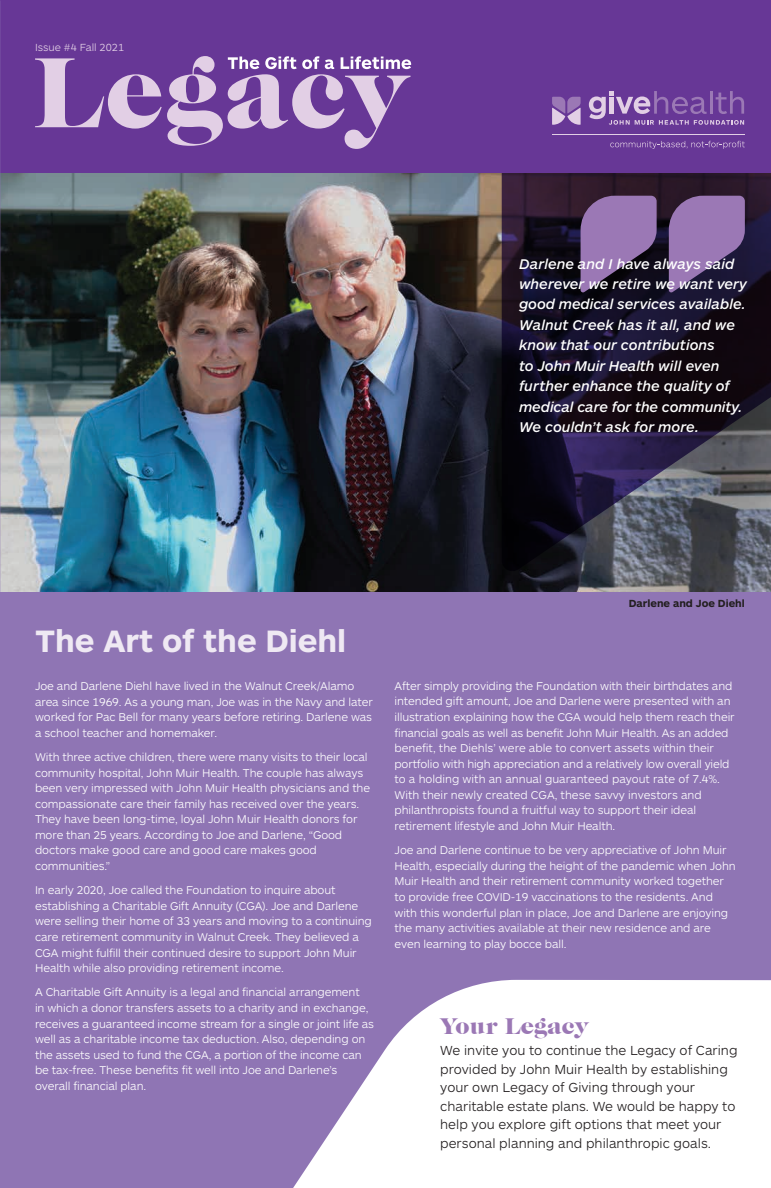
<style>
.page{position:relative;width:771px;height:1188px;background:#fff}
.page>*{position:absolute;margin:0;border:0;box-sizing:border-box;transform-origin:0 0}
.t1{font:700 32.1px "ARS Maquette Pro";color:#efe9f3}
.t2{font:23.4px "Caslon Graphique EF";color:#9b78b5}
.t3{font:italic 500 14.55px/20.4px "ARS Maquette Pro";letter-spacing:-.005em;color:#fff}
.t4{font:300 13.65px/18.5px "ARS Maquette Pro";color:#231f20}
.t5{font:300 11.7px/15.6px "ARS Maquette Pro";letter-spacing:-.01em;color:#fff}
.t6{font:700 10.65px "ARS Maquette Pro";color:#231f20}
.t7{font:300 10.65px "ARS Maquette Pro";color:#e2cfe5}
</style>
<div class="page">
<img style="left:0;top:0;width:771px;height:1188px">
<p class="t7" style="left:35px;top:40px;width:91px">Issue #4 Fall 2021</p>
<p class="t3" style="left:519px;top:252px;width:229px">Darlene and I have always said wherever we retire we want very good medical services available.<br>Walnut Creek has it all, and we know that our contributions<br>to John Muir Health will even further enhance the quality of medical care for the community.<br>We couldn’t ask for more.</p>
<p class="t1" style="left:35px;top:620px;width:312px">The Art of the Diehl</p>
<p class="t5" style="left:35px;top:678px;width:339px">Joe and Darlene Diehl have lived in the Walnut Creek/Alamo area since 1969. As a young man, Joe was in the Navy and later worked for Pac Bell for many years before retiring. Darlene was a school teacher and homemaker.</p>
<p class="t5" style="left:35px;top:749px;width:336px">With three active children, there were many visits to their local community hospital, John Muir Health. The couple has always been very impressed with John Muir Health physicians and the compassionate care their family has received over the years.<br>They have been long-time, loyal John Muir Health donors for more than 25 years. According to Joe and Darlene, “Good doctors make good care and good care makes good communities.”</p>
<p class="t5" style="left:35px;top:882px;width:338px">In early 2020, Joe called the Foundation to inquire about establishing a Charitable Gift Annuity (CGA). Joe and Darlene were selling their home of 33 years and moving to a continuing care retirement community in Walnut Creek. They believed a CGA might fulfill their continued desire to support John Muir Health while also providing retirement income.</p>
<p class="t5" style="left:35px;top:984px;width:340px">A Charitable Gift Annuity is a legal and financial arrangement<br>in which a donor transfers assets to a charity and in exchange, receives a guaranteed income stream for a single or joint life as well as a charitable income tax deduction. Also, depending on the assets used to fund the CGA, a portion of the income can be tax-free. These benefits fit well into Joe and Darlene’s overall financial plan.</p>
<p class="t6" style="left:629px;top:596px;width:117px">Darlene and Joe Diehl</p>
<p class="t5" style="left:394px;top:677px;width:342px">After simply providing the Foundation with their birthdates and intended gift amount, Joe and Darlene were presented with an illustration explaining how the CGA would help them reach their financial goals as well as benefit John Muir Health. As an added benefit, the Diehls’ were able to convert assets within their portfolio with high appreciation and a relatively low overall yield to a holding with an annual guaranteed payout rate of 7.4%.<br>With their newly created CGA, these savvy investors and philanthropists found a fruitful way to support their ideal retirement lifestyle and John Muir Health.</p>
<p class="t5" style="left:394px;top:842px;width:343px">Joe and Darlene continue to be very appreciative of John Muir Health, especially during the height of the pandemic when John Muir Health and their retirement community worked together to provide free COVID-19 vaccinations to the residents. And with this wonderful plan in place, Joe and Darlene are enjoying the many activities available at their new residence and are even learning to play bocce ball.</p>
<p class="t2" style="left:440px;top:1013px;width:150px">Your Legacy</p>
<p class="t4" style="left:440px;top:1041px;width:299px">We invite you to continue the Legacy of Caring provided by John Muir Health by establishing your own Legacy of Giving through your charitable estate plans. We would be happy to help you explore gift options that meet your personal planning and philanthropic goals.</p>
</div>
